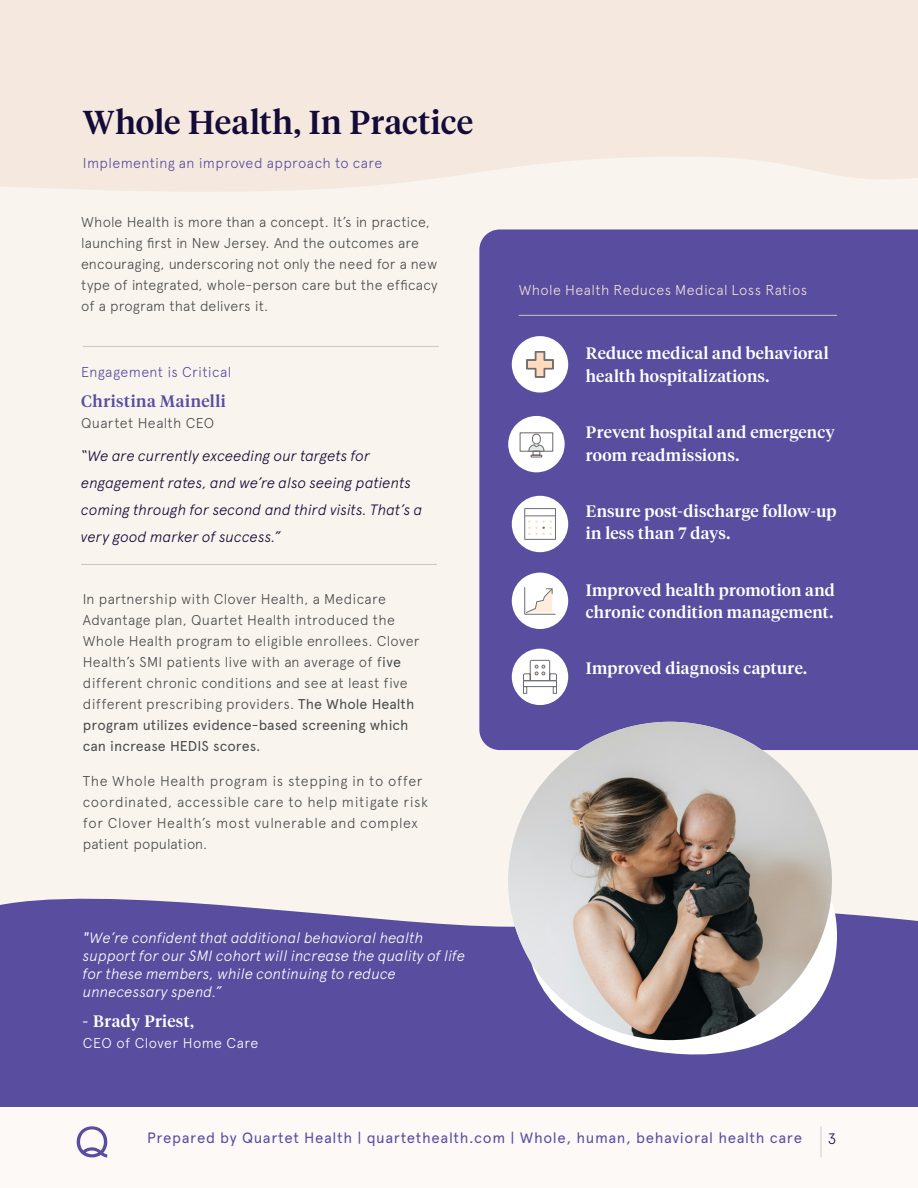
<style>
.page{position:relative;width:918px;height:1188px;background:#fff}
.page>*{position:absolute;margin:0;border:0;box-sizing:border-box;transform-origin:0 0}
.Heading_2{font:500 33px "Tiempos Headline";letter-spacing:.02em;color:#150b38}
.call_out_text{font:500 16.5px/22.5px "Tiempos Headline";letter-spacing:.015em;color:#fff}
.call_out_text-2{font:500 16.5px "Tiempos Headline";letter-spacing:.035em;color:#594da0}
.Body_copy{font:500 16.5px "Tiempos Headline";letter-spacing:.02em;color:#fff}
.Body_copy-2{font:italic 300 15px/18px "Apercu Pro";color:#fff}
.Intro_text{font:italic 300 15px/27px "Apercu Pro";letter-spacing:-.005em;color:#150b38}
.t1{font:15px "Apercu Pro";letter-spacing:.04em;color:#594da0}
.t2{font:300 15px "Apercu Pro";color:#150b38}
.Body_copy-3{font:300 14.25px/20.9px "Apercu Pro";letter-spacing:.02em;color:#4b4c4d}
.Body_copy-4{font:300 14.25px/21px "Apercu Pro";letter-spacing:.04em;color:#4b4c4d}
.sub_heading{font:300 14.25px "Apercu Pro";letter-spacing:.03em;color:#594da0}
.sub_heading-2{font:300 14.25px "Apercu Pro";letter-spacing:.03em;color:#f0e0d3}
.Body_copy-5{font:300 14.25px "Apercu Pro";letter-spacing:.03em;color:#fff}
.s1{font-weight:400}
</style>
<div class="page">
<div style="left:0;top:23px;width:918px;height:1084px;background:#f9f4ee"></div>
<svg style="left:0;top:0;width:918px;height:192px;fill:#f5e9df"></svg>
<div style="left:0;top:898px;width:918px;height:209px;background:#594da0"></div>
<div style="left:479px;top:229px;width:439px;height:521px;background:#594da0"></div>
<div style="left:0;top:1107px;width:918px;height:81px;background:#fcf9f7"></div>
<hr style="left:821px;top:1126px;width:1px;height:31px;background:#cfccce">
<svg style="left:77px;top:1126px;width:30px;height:31px"></svg>
<svg style="left:509px;top:898px;width:328px;height:160px;background:#877fba"></svg>
<img style="left:508px;top:722px;width:324px;height:318px">
<div style="left:512px;top:496px;width:56px;height:56px;background:#fff;border-radius:50%"></div>
<svg style="left:524px;top:508px;width:32px;height:32px"></svg>
<hr style="left:519px;top:315px;width:318px;height:1px;background:#c8c5c6">
<hr style="left:81px;top:564px;width:356px;height:1px;background:#c8c5c6">
<hr style="left:83px;top:346px;width:356px;height:1px;background:#c8c5c6">
<div style="left:512px;top:649px;width:56px;height:56px;background:#fff;border-radius:50%"></div>
<svg style="left:523px;top:659px;width:34px;height:35px"></svg>
<div style="left:512px;top:336px;width:56px;height:57px;background:#fff;border-radius:50%"></div>
<img style="left:526px;top:351px;width:28px;height:27px">
<div style="left:508px;top:416px;width:57px;height:56px;background:#fff;border-radius:50%"></div>
<div style="left:520px;top:432px;width:33px;height:20px;border:1px solid #6e6d71"></div>
<svg style="left:528px;top:433px;width:17px;height:25px"></svg>
<div style="left:512px;top:573px;width:56px;height:56px;background:#fff;border-radius:50%"></div>
<svg style="left:524px;top:587px;width:32px;height:28px"></svg>
<p class="Heading_2" style="left:83px;top:100px;width:392px">Whole Health, In Practice</p>
<p class="sub_heading" style="left:83px;top:153px;width:301px">Implementing an improved approach to care</p>
<p class="Body_copy-3" style="left:81px;top:210px;width:358px">Whole Health is more than a concept. It’s in practice, launching first in New Jersey. And the outcomes are encouraging, underscoring not only the need for a new type of integrated, whole-person care but the efficacy of a program that delivers it.</p>
<p class="sub_heading" style="left:81px;top:362px;width:152px">Engagement is Critical</p>
<p class="call_out_text-2" style="left:81px;top:390px;width:146px">Christina Mainelli</p>
<p class="Body_copy-3" style="left:81px;top:411px;width:135px">Quartet Health CEO</p>
<p class="Intro_text" style="left:81px;top:441px;width:343px">“We are currently exceeding our targets for engagement rates, and we’re also seeing patients coming through for second and third visits. That’s a very good marker of success.”</p>
<p class="Body_copy-3" style="left:83px;top:587px;width:338px">In partnership with Clover Health, a Medicare Advantage plan, Quartet Health introduced the Whole Health program to eligible enrollees. Clover Health’s SMI patients live with an average of f<span class="s1">ive </span>different chronic conditions and see at least five different prescribing providers. <span class="s1">The Whole Health program utilizes evidence-based screening which can increase HEDIS scores.</span></p>
<p class="Body_copy-4" style="left:83px;top:769px;width:347px">The Whole Health program is stepping in to offer coordinated, accessible care to help mitigate risk for Clover Health’s most vulnerable and complex patient population.</p>
<p class="Body_copy-2" style="left:83px;top:927px;width:384px"><span class="s1">"</span>We’re confident that additional behavioral health support for our SMI cohort will increase the quality of life for these members, while continuing to reduce unnecessary spend.”</p>
<p class="Body_copy" style="left:83px;top:1010px;width:112px">- Brady Priest,</p>
<p class="Body_copy-5" style="left:83px;top:1032px;width:177px">CEO of Clover Home Care</p>
<p class="sub_heading-2" style="left:519px;top:280px;width:290px">Whole Health Reduces Medical Loss Ratios</p>
<p class="call_out_text" style="left:586px;top:342px;width:244px">Reduce medical and behavioral health hospitalizations.</p>
<p class="call_out_text" style="left:586px;top:420px;width:250px">Prevent hospital and emergency room readmissions.</p>
<p class="call_out_text" style="left:586px;top:499px;width:252px">Ensure post-discharge follow-up in less than 7 days.</p>
<p class="call_out_text" style="left:586px;top:578px;width:250px">Improved health promotion and chronic condition management.</p>
<p class="call_out_text" style="left:586px;top:657px;width:223px">Improved diagnosis capture.</p>
<p class="t1" style="left:147px;top:1127px;width:656px">Prepared by Quartet Health | quartethealth.com | Whole, human, behavioral health care</p>
<p class="t2" style="left:828px;top:1127px;width:10px">3</p>
</div>
